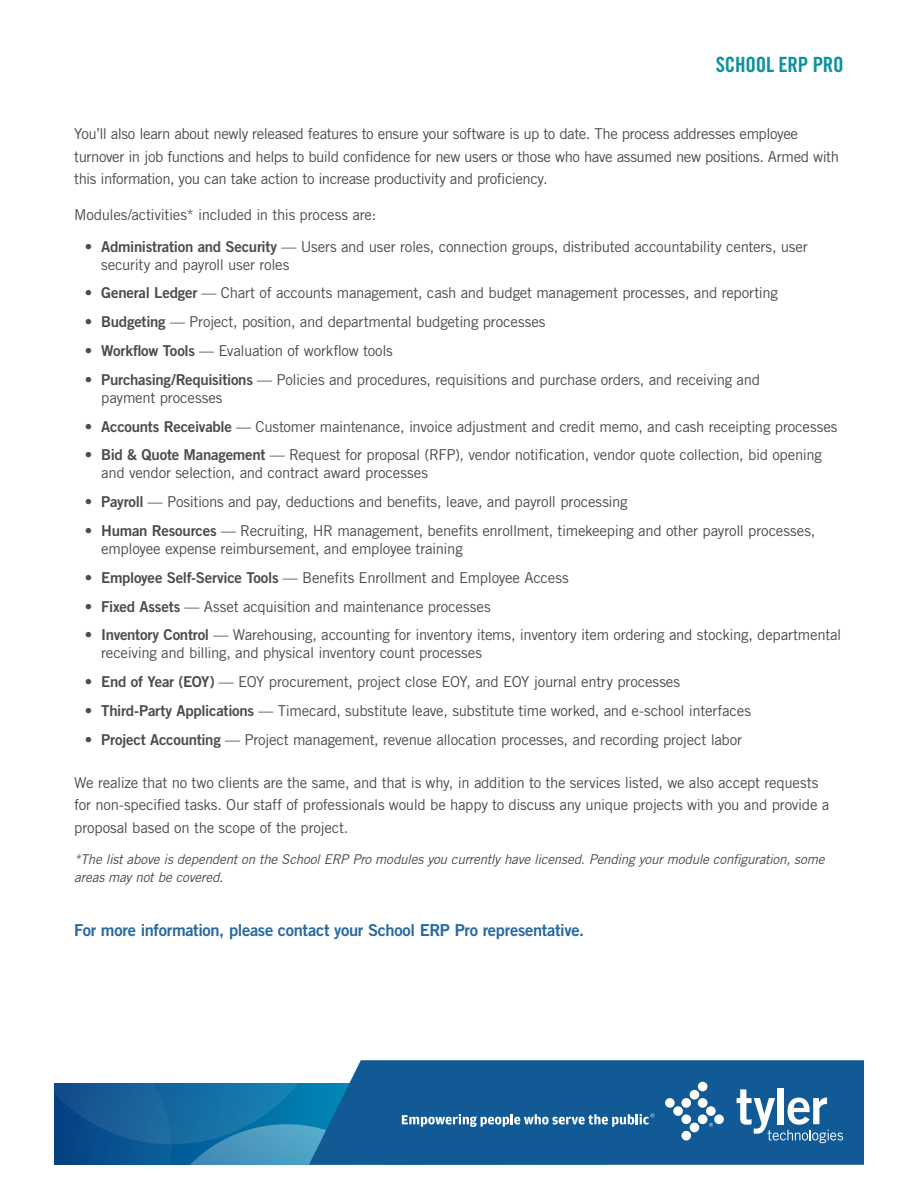
<style>
.page{position:relative;width:918px;height:1188px;background:#fff}
.page>*{position:absolute;margin:0;border:0;box-sizing:border-box;transform-origin:0 0}
.Feature_Back{font:21px "Trade Gothic LT Std Bd Cn 20";letter-spacing:-.01em;color:#0e919e}
.Body_Copy{font:16.5px "Trade Gothic LT Std Bd 2";letter-spacing:-.02em;color:#2669a1}
.Body_Copy-2{font:15px/18px "Trade Gothic LT Std";letter-spacing:-.02em;color:#4b4c4d}
.Body_Copy-3{font:italic 13.5px/18px "Trade Gothic LT Std";letter-spacing:-.015em;color:#4b4c4d}
.s1{font-family:"Trade Gothic LT Std Bd 2"}
</style>
<div class="page">
<svg style="left:309px;top:1060px;width:555px;height:105px;background:#1f639b"></svg>
<div style="left:778px;top:1088px;width:6px;height:36px;background:#fff"></div>
<svg style="left:737px;top:1089px;width:106px;height:54px"></svg>
<div style="left:665px;top:1098px;width:10px;height:10px;background:#fff;border-radius:50%"></div>
<div style="left:673px;top:1106px;width:10px;height:10px;background:#fff;border-radius:50%"></div>
<div style="left:681px;top:1114px;width:10px;height:10px;background:#fff;border-radius:50%"></div>
<div style="left:681px;top:1131px;width:10px;height:9px;background:#fff;border-radius:50%"></div>
<div style="left:690px;top:1123px;width:9px;height:9px;background:#fff;border-radius:50%"></div>
<div style="left:698px;top:1114px;width:9px;height:10px;background:#fff;border-radius:50%"></div>
<div style="left:681px;top:1098px;width:10px;height:10px;background:#fff;border-radius:50%"></div>
<div style="left:690px;top:1090px;width:9px;height:10px;background:#fff;border-radius:50%"></div>
<div style="left:698px;top:1098px;width:9px;height:10px;background:#fff;border-radius:50%"></div>
<div style="left:706px;top:1106px;width:10px;height:10px;background:#fff;border-radius:50%"></div>
<div style="left:714px;top:1114px;width:10px;height:10px;background:#fff;border-radius:50%"></div>
<div style="left:698px;top:1082px;width:9px;height:9px;background:#fff;border-radius:50%"></div>
<svg style="left:709px;top:1123px;width:4px;height:4px"></svg>
<svg style="left:54px;top:1084px;width:600px;height:81px;background:#1b679e"></svg>
<p class="Feature_Back" style="left:716px;top:52px;width:129px">SCHOOL ERP PRO</p>
<p class="Body_Copy-2" style="left:74px;top:122px;width:766px;line-height:22.5px">You’ll also learn about newly released features to ensure your software is up to date. The process addresses employee turnover in job functions and helps to build confidence for new users or those who have assumed new positions. Armed with this information, you can take action to increase productivity and proficiency.</p>
<p class="Body_Copy-2" style="left:74px;top:206px;width:304px">Modules/activities* included in this process are:</p>
<p class="Body_Copy-2" style="left:101px;top:237px;width:708px;text-indent:-16px"><span class="s1">• Administration and Security</span> — Users and user roles, connection groups, distributed accountability centers, user security and payroll user roles</p>
<p class="Body_Copy-2" style="left:85px;top:284px;width:695px"><span class="s1">• General Ledger</span> — Chart of accounts management, cash and budget management processes, and reporting</p>
<p class="Body_Copy-2" style="left:85px;top:313px;width:462px"><span class="s1">• Budgeting</span> — Project, position, and departmental budgeting processes</p>
<p class="Body_Copy-2" style="left:85px;top:341px;width:310px"><span class="s1">• Workflow Tools</span> — Evaluation of workflow tools</p>
<p class="Body_Copy-2" style="left:101px;top:370px;width:660px;text-indent:-16px"><span class="s1">• Purchasing/Requisitions</span> — Policies and procedures, requisitions and purchase orders, and receiving and payment processes</p>
<p class="Body_Copy-2" style="left:85px;top:417px;width:754px"><span class="s1">• Accounts Receivable</span> — Customer maintenance, invoice adjustment and credit memo, and cash receipting processes</p>
<p class="Body_Copy-2" style="left:101px;top:446px;width:722px;text-indent:-16px"><span class="s1">• Bid &amp; Quote Management</span> — Request for proposal (RFP), vendor notification, vendor quote collection, bid opening and vendor selection, and contract award processes</p>
<p class="Body_Copy-2" style="left:85px;top:493px;width:545px"><span class="s1">• Payroll</span> — Positions and pay, deductions and benefits, leave, and payroll processing</p>
<p class="Body_Copy-2" style="left:101px;top:521px;width:716px;text-indent:-16px"><span class="s1">• Human Resources</span> — Recruiting, HR management, benefits enrollment, timekeeping and other payroll processes, employee expense reimbursement, and employee training</p>
<p class="Body_Copy-2" style="left:85px;top:568px;width:486px"><span class="s1">• Employee Self-Service Tools</span> — Benefits Enrollment and Employee Access</p>
<p class="Body_Copy-2" style="left:85px;top:597px;width:407px"><span class="s1">• Fixed Assets</span> — Asset acquisition and maintenance processes</p>
<p class="Body_Copy-2" style="left:101px;top:626px;width:742px;text-indent:-16px"><span class="s1">• Inventory Control</span> — Warehousing, accounting for inventory items, inventory item ordering and stocking, departmental receiving and billing, and physical inventory count processes</p>
<p class="Body_Copy-2" style="left:85px;top:673px;width:597px"><span class="s1">• End of Year (EOY)</span> — EOY procurement, project close EOY, and EOY journal entry processes</p>
<p class="Body_Copy-2" style="left:85px;top:701px;width:668px"><span class="s1">• Third-Party Applications</span> — Timecard, substitute leave, substitute time worked, and e-school interfaces</p>
<p class="Body_Copy-2" style="left:85px;top:730px;width:659px"><span class="s1">• Project Accounting</span> — Project management, revenue allocation processes, and recording project labor</p>
<p class="Body_Copy-2" style="left:74px;top:771px;width:757px;line-height:22.5px">We realize that no two clients are the same, and that is why, in addition to the services listed, we also accept requests for non-specified tasks. Our staff of professionals would be happy to discuss any unique projects with you and provide a proposal based on the scope of the project.</p>
<p class="Body_Copy-3" style="left:74px;top:850px;width:752px">*The list above is dependent on the School ERP Pro modules you currently have licensed. Pending your module configuration, some areas may not be covered.</p>
<p class="Body_Copy" style="left:74px;top:920px;width:511px">For more information, please contact your School ERP Pro representative.</p>
</div>
